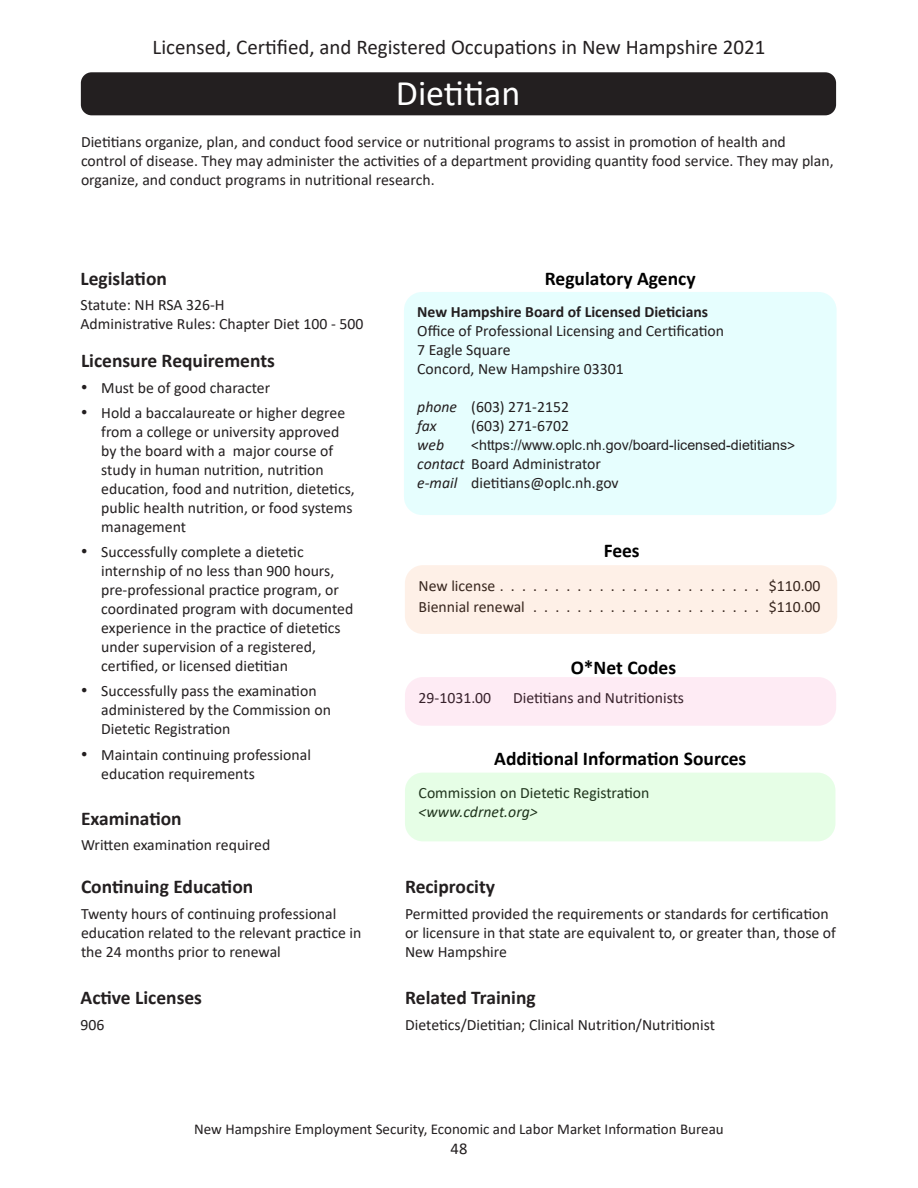
<style>
.page{position:relative;width:918px;height:1188px;background:#fff}
.page>*{position:absolute;margin:0;border:0;box-sizing:border-box;transform-origin:0 0}
.t1{font:36px "Calibri";color:#fff}
.t2{font:21px "Calibri";color:#231f20}
.t3{font:700 19.5px "Calibri";color:#231f20}
.t4{font:700 19.5px "Calibri";color:#000}
.t5{font:16.5px "Calibri";color:#231f20}
.t6{font:15.75px/18.9px "Calibri";color:#231f20}
.t7{font:700 15.75px "Calibri";color:#231f20}
.t8{font:italic 15.75px "Calibri";color:#231f20}
.t9{font:15px "Calibri";color:#231f20}
.t10{font:14.25px "Arial";color:#231f20}
.s1{font-family:"Times New Roman";font-size:18px}
.s2{font-style:italic}
.s3{font-family:"Calibri";font-size:15.75px}
</style>
<div class="page">
<div style="left:404px;top:292px;width:433px;height:223px;background:#e6fefe;border-radius:18px"></div>
<div style="left:405px;top:773px;width:431px;height:68px;background:#e6fee6;border-radius:18px"></div>
<div style="left:405px;top:565px;width:432px;height:69px;background:#fef0e7;border-radius:18px"></div>
<div style="left:405px;top:677px;width:431px;height:49px;background:#feebf4;border-radius:18px"></div>
<div style="left:81px;top:72px;width:755px;height:43px;background:#231f20;border-radius:11px"></div>
<h2 class="t2" style="left:153px;top:32px;width:614px">Licensed, Certified, and Registered Occupations in New Hampshire 2021</h2>
<p class="t1" style="left:396px;top:68px;width:126px">Dietitian</p>
<p class="t6" style="left:81px;top:132px;width:754px">Dietitians organize, plan, and conduct food service or nutritional programs to assist in promotion of health and control of disease. They may administer the activities of a department providing quantity food service. They may plan, organize, and conduct programs in nutritional research.</p>
<p class="t3" style="left:81px;top:264px;width:88px">Legislation</p>
<p class="t6" style="left:81px;top:295px;width:146px">Statute: NH RSA 326-H</p>
<p class="t6" style="left:81px;top:314px;width:284px">Administrative Rules: Chapter Diet 100 - 500</p>
<p class="t3" style="left:81px;top:347px;width:195px">Licensure Requirements</p>
<p class="t6" style="left:81px;top:378px;width:191px"><span class="s1">•</span> Must be of good character</p>
<p class="t6" style="left:101px;top:403px;width:255px;text-indent:-20px"><span class="s1">•</span> Hold a baccalaureate or higher degree from a college or university approved by the board with a major course of study in human nutrition, nutrition education, food and nutrition, dietetics, public health nutrition, or food systems management</p>
<p class="t6" style="left:101px;top:542px;width:254px;text-indent:-20px"><span class="s1">•</span> Successfully complete a dietetic internship of no less than 900 hours, pre-professional practice program, or coordinated program with documented experience in the practice of dietetics under supervision of a registered, certified, or licensed dietitian</p>
<p class="t6" style="left:101px;top:681px;width:231px;text-indent:-20px"><span class="s1">•</span> Successfully pass the examination administered by the Commission on<br>Dietetic Registration</p>
<p class="t6" style="left:101px;top:745px;width:211px;text-indent:-20px"><span class="s1">•</span> Maintain continuing professional education requirements</p>
<p class="t3" style="left:81px;top:804px;width:102px">Examination</p>
<p class="t6" style="left:81px;top:835px;width:191px">Written examination required</p>
<p class="t3" style="left:81px;top:873px;width:174px">Continuing Education</p>
<p class="t6" style="left:81px;top:904px;width:282px">Twenty hours of continuing professional education related to the relevant practice in the 24 months prior to renewal</p>
<p class="t3" style="left:81px;top:984px;width:123px">Active Licenses</p>
<p class="t6" style="left:81px;top:1015px;width:25px">906</p>
<p class="t4" style="left:545px;top:264px;width:152px">Regulatory Agency</p>
<p class="t7" style="left:417px;top:301px;width:292px">New Hampshire Board of Licensed Dieticians</p>
<p class="t6" style="left:417px;top:321px;width:308px">Office of Professional Licensing and Certification</p>
<p class="t6" style="left:417px;top:340px;width:95px">7 Eagle Square</p>
<p class="t6" style="left:417px;top:359px;width:208px">Concord, New Hampshire 03301</p>
<p class="t6" style="left:417px;top:397px;width:153px"><span class="s2">phone</span> (603) 271-2152</p>
<p class="t8" style="left:417px;top:415px;width:21px">fax</p>
<p class="t6" style="left:471px;top:416px;width:99px">(603) 271-6702</p>
<p class="t8" style="left:417px;top:434px;width:28px">web</p>
<p class="t10" style="left:471px;top:435px;width:325px"><span class="s3">&lt;</span>https://www.oplc.nh.gov/board-licensed-dietitians<span class="s3">&gt;</span></p>
<p class="t6" style="left:417px;top:454px;width:185px"><span class="s2">contact</span> Board Administrator</p>
<p class="t6" style="left:417px;top:472px;width:203px"><span class="s2">e-mail</span> dietitians@oplc.nh.gov</p>
<p class="t4" style="left:604px;top:536px;width:38px">Fees</p>
<p class="t6" style="left:419px;top:576px;width:404px">New license ........................ $110.00</p>
<p class="t6" style="left:419px;top:597px;width:115px">Biennial renewal .....................</p>
<p class="t6" style="left:769px;top:597px;width:53px">$110.00</p>
<p class="t4" style="left:571px;top:653px;width:107px">O*Net Codes</p>
<p class="t6" style="left:419px;top:687px;width:74px">29-1031.00</p>
<p class="t6" style="left:513px;top:687px;width:173px">Dietitians and Nutritionists</p>
<p class="t4" style="left:494px;top:745px;width:254px">Additional Information Sources</p>
<p class="t6" style="left:419px;top:783px;width:232px">Commission on Dietetic Registration</p>
<p class="t8" style="left:419px;top:801px;width:121px">&lt;www.cdrnet.org&gt;</p>
<p class="t3" style="left:405px;top:873px;width:92px">Reciprocity</p>
<p class="t6" style="left:405px;top:904px;width:433px">Permitted provided the requirements or standards for certification or licensure in that state are equivalent to, or greater than, those of<br>New Hampshire</p>
<p class="t3" style="left:405px;top:984px;width:132px">Related Training</p>
<p class="t6" style="left:405px;top:1015px;width:311px">Dietetics/Dietitian; Clinical Nutrition/Nutritionist</p>
<p class="t9" style="left:194px;top:1119px;width:531px">New Hampshire Employment Security, Economic and Labor Market Information Bureau</p>
<p class="t5" style="left:451px;top:1137px;width:18px">48</p>
</div>
